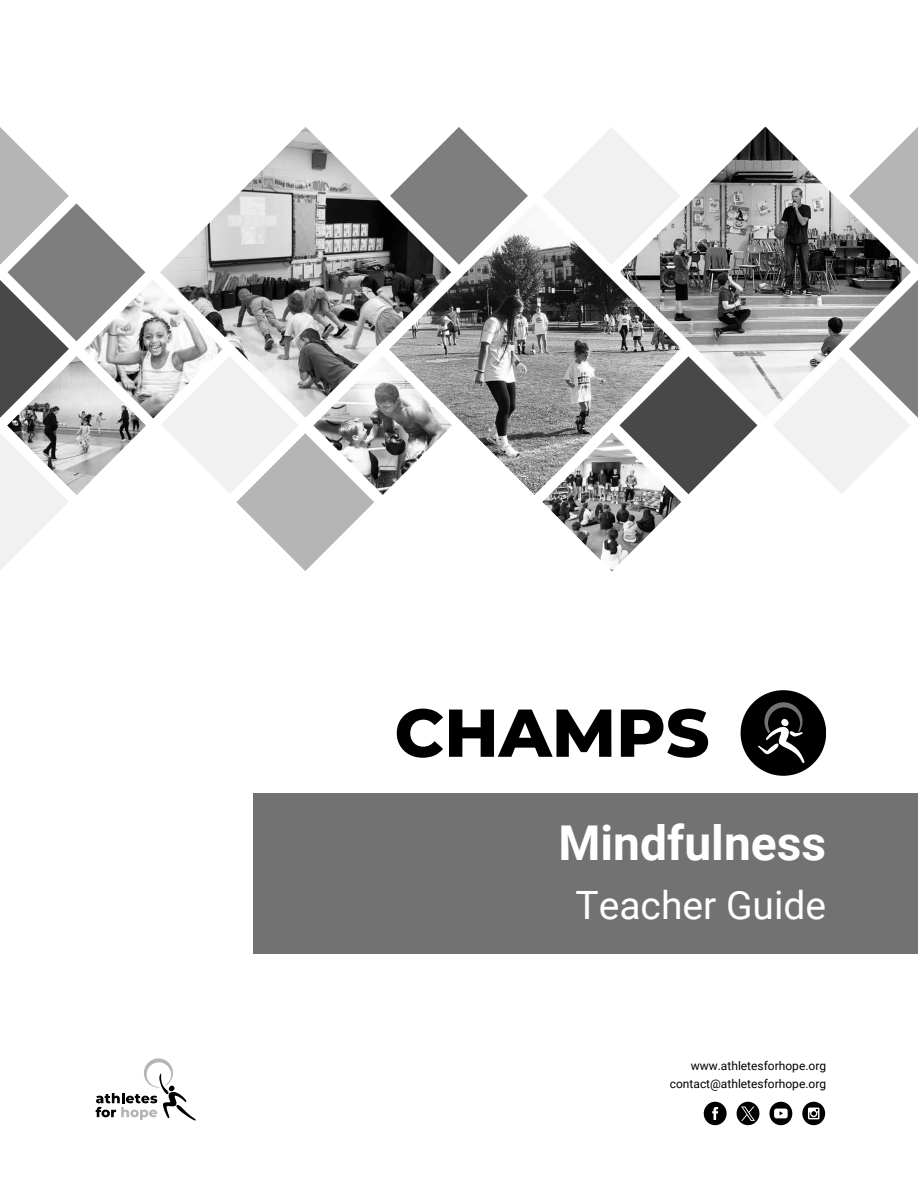
<style>
.page{position:relative;width:918px;height:1188px;background:#fff}
.page>*{position:absolute;margin:0;border:0;box-sizing:border-box;transform-origin:0 0}
.t1{font:800 67.5px "Montserrat";color:#000}
.t2{font:700 48px "Roboto";color:#fff}
.t3{font:39px "Roboto";color:#fff}
.t4{font:12px/18.3px "Roboto";color:#000;text-align:right}
</style>
<div class="page">
<svg style="left:704px;top:1102px;width:23px;height:23px"></svg>
<svg style="left:737px;top:1102px;width:22px;height:23px"></svg>
<svg style="left:769px;top:1102px;width:23px;height:23px"></svg>
<svg style="left:802px;top:1102px;width:23px;height:23px"></svg>
<svg style="left:0;top:434px;width:68px;height:136px"></svg>
<svg style="left:911px;top:127px;width:7px;height:138px"></svg>
<svg style="left:773px;top:280px;width:145px;height:214px"></svg>
<svg style="left:681px;top:418px;width:77px;height:77px"></svg>
<svg style="left:451px;top:127px;width:77px;height:76px"></svg>
<svg style="left:0;top:127px;width:146px;height:291px"></svg>
<svg style="left:543px;top:127px;width:77px;height:76px"></svg>
<svg style="left:162px;top:418px;width:212px;height:153px"></svg>
<img style="left:313px;top:418px;width:76px;height:77px">
<img style="left:542px;top:495px;width:139px;height:76px">
<img style="left:84px;top:280px;width:76px;height:138px">
<img style="left:7px;top:356px;width:139px;height:139px">
<img style="left:160px;top:127px;width:291px;height:291px">
<img style="left:620px;top:127px;width:291px;height:291px">
<img style="left:389px;top:203px;width:292px;height:292px">
<svg style="left:96px;top:1058px;width:100px;height:63px"></svg>
<div style="left:253px;top:793px;width:665px;height:161px;background:#727272"></div>
<div style="left:741px;top:690px;width:85px;height:86px;background:#000;border-radius:50%"></div>
<svg style="left:758px;top:702px;width:47px;height:61px"></svg>
<h1 class="t1" style="left:394px;top:683px;width:317px">CHAMPS</h1>
<h2 class="t2" style="left:559px;top:810px;width:269px">Mindfulness</h2>
<h3 class="t3" style="left:576px;top:878px;width:252px">Teacher Guide</h3>
<p class="t4" style="left:670px;top:1056px;width:158px">www.athletesforhope.org contact@athletesforhope.org</p>
</div>
